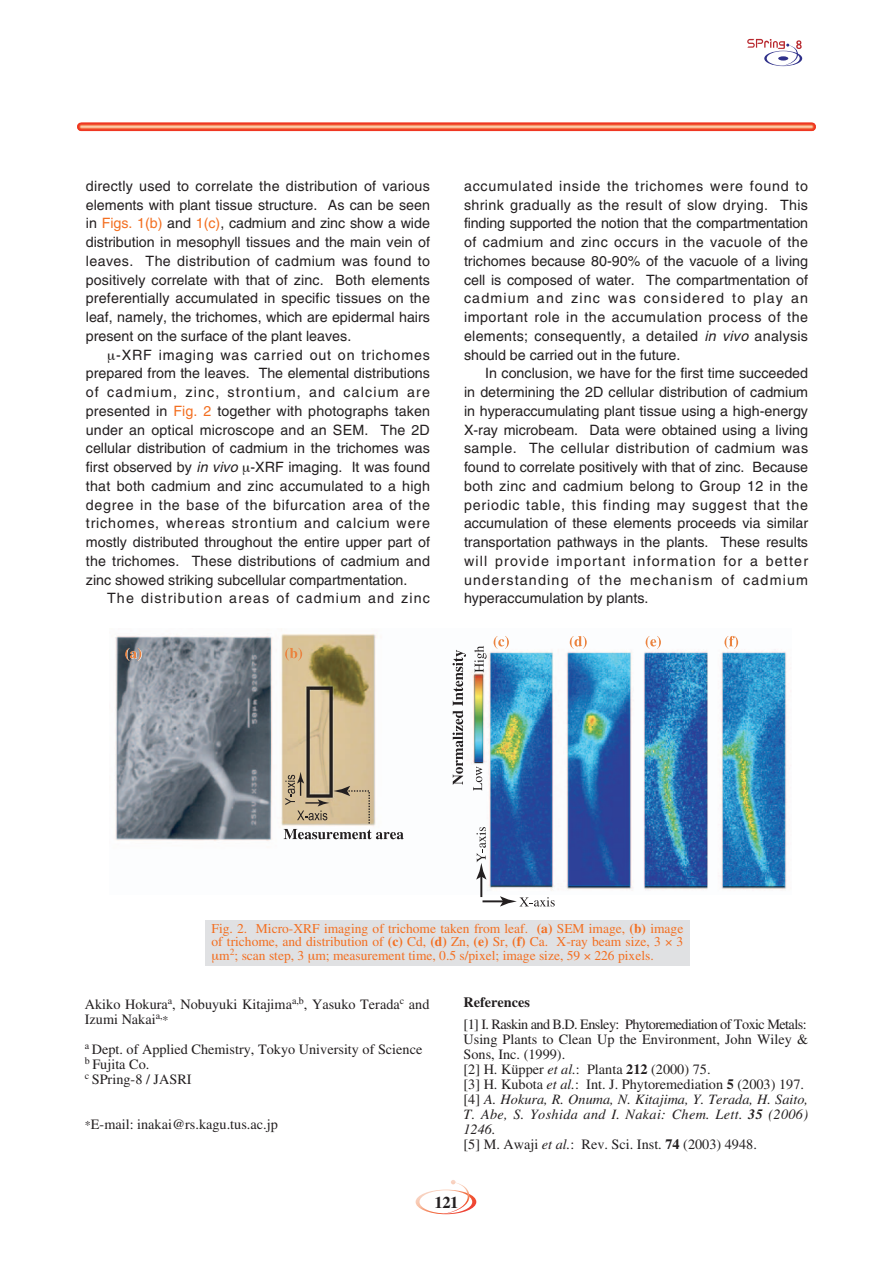
<style>
.page{position:relative;width:893px;height:1263px;background:#fff}
.page>*{position:absolute;margin:0;border:0;box-sizing:border-box;transform-origin:0 0}
.t1{font:700 16.5px "Times";color:#231f20}
.t2{font:14.25px/18.8px "Helvetica";color:#231f20;text-align:justify}
.t3{font:14.25px/15px "Times";color:#231f20}
.t4{font:14.25px "Helvetica";letter-spacing:.08em;color:#231f20}
.t5{font:700 14.25px "Times";color:#231f20}
.t6{font:13.5px "Times";color:#f36f21}
.s1{color:#f36f21}
.s2{font-style:italic}
.s3{font-weight:700}
.s4{font-size:12px}
.s5{font-weight:700;font-style:italic}
</style>
<div class="page">
<svg style="left:415px;top:1180px;width:61px;height:34px"></svg>
<svg style="left:747px;top:39px;width:55px;height:27px"></svg>
<svg style="left:77px;top:122px;width:739px;height:9px"></svg>
<hr style="left:81px;top:125px;width:730px;height:3px;background:#f7966b">
<hr style="left:81px;top:126px;width:730px;height:2px;background:#fbbd96">
<hr style="left:81px;top:126px;width:730px;height:1px;background:#fcd1b0">
<img style="left:115px;top:634px;width:675px;height:261px">
<svg style="left:473px;top:766px;width:9px;height:25px"></svg>
<svg style="left:474px;top:646px;width:12px;height:26px"></svg>
<svg style="left:125px;top:648px;width:17px;height:13px"></svg>
<svg style="left:285px;top:648px;width:17px;height:13px"></svg>
<svg style="left:493px;top:636px;width:16px;height:13px"></svg>
<svg style="left:569px;top:636px;width:17px;height:13px"></svg>
<svg style="left:645px;top:636px;width:16px;height:13px"></svg>
<svg style="left:724px;top:636px;width:14px;height:13px"></svg>
<svg style="left:283px;top:772px;width:120px;height:67px"></svg>
<hr style="left:480px;top:875px;width:2px;height:22px;background:#231f20">
<svg style="left:476px;top:827px;width:10px;height:53px"></svg>
<hr style="left:482px;top:900px;width:22px;height:2px;background:#231f20">
<svg style="left:500px;top:896px;width:54px;height:11px"></svg>
<svg style="left:452px;top:650px;width:14px;height:135px"></svg>
<div style="left:205px;top:921px;width:485px;height:45px;background:#e0e1e3"></div>
<p class="t2" style="left:86px;top:178px;width:345px">directly used to correlate the distribution of various elements with plant tissue structure. As can be seen in <span class="s1">Figs. 1(b)</span> and <span class="s1">1(c)</span>, cadmium and zinc show a wide distribution in mesophyll tissues and the main vein of leaves. The distribution of cadmium was found to positively correlate with that of zinc. Both elements preferentially accumulated in specific tissues on the leaf, namely, the trichomes, which are epidermal hairs present on the surface of the plant leaves.</p>
<p class="t2" style="left:86px;top:347px;width:345px;text-indent:30px">-XRF imaging was carried out on trichomes prepared from the leaves. The elemental distributions of cadmium, zinc, strontium, and calcium are presented in <span class="s1">Fig. 2</span> together with photographs taken under an optical microscope and an SEM. The 2D cellular distribution of cadmium in the trichomes was first observed by <span class="s2">in vivo</span> -XRF imaging. It was found that both cadmium and zinc accumulated to a high degree in the base of the bifurcation area of the trichomes, whereas strontium and calcium were mostly distributed throughout the entire upper part of the trichomes. These distributions of cadmium and zinc showed striking subcellular compartmentation.</p>
<p class="t4" style="left:107px;top:593px;width:324px">The distribution areas of cadmium and zinc</p>
<p class="t2" style="left:464px;top:178px;width:345px">accumulated inside the trichomes were found to shrink gradually as the result of slow drying. This finding supported the notion that the compartmentation of cadmium and zinc occurs in the vacuole of the trichomes because 80-90% of the vacuole of a living cell is composed of water. The compartmentation of cadmium and zinc was considered to play an important role in the accumulation process of the elements; consequently, a detailed <span class="s2">in vivo</span> analysis should be carried out in the future.</p>
<p class="t2" style="left:464px;top:365px;width:345px;text-indent:21px">In conclusion, we have for the first time succeeded in determining the 2D cellular distribution of cadmium in hyperaccumulating plant tissue using a high-energy X-ray microbeam. Data were obtained using a living sample. The cellular distribution of cadmium was found to correlate positively with that of zinc. Because both zinc and cadmium belong to Group 12 in the periodic table, this finding may suggest that the accumulation of these elements proceeds via similar transportation pathways in the plants. These results will provide important information for a better understanding of the mechanism of cadmium hyperaccumulation by plants.</p>
<p class="t6" style="left:211px;top:923px;width:473px">Fig. 2. Micro-XRF imaging of trichome taken from leaf. <span class="s3">(a)</span> SEM image, <span class="s3">(b)</span> image</p>
<p class="t6" style="left:211px;top:937px;width:473px">of trichome, and distribution of <span class="s3">(c)</span> Cd, <span class="s3">(d)</span> Zn, <span class="s3">(e)</span> Sr, <span class="s3">(f)</span> Ca. X-ray beam size, 3 3</p>
<p class="t6" style="left:219px;top:950px;width:436px">m<sup>2</sup>; scan step, 3 m; measurement time, 0.5 s/pixel; image size, 59 226 pixels.</p>
<p class="t3" style="left:85px;top:998px;width:346px">Akiko Hokura<sup>a</sup>, Nobuyuki Kitajima<sup>a,b</sup>, Yasuko Terada<sup>c</sup> and<br>Izumi Nakai<sup>a,</sup><span class="s4">*</span></p>
<p class="t3" style="left:85px;top:1043px;width:339px"><sup>a</sup> Dept. of Applied Chemistry, Tokyo University of Science <sup>b</sup> Fujita Co.<br><sup>c</sup> SPring-8 / JASRI</p>
<p class="t3" style="left:85px;top:1118px;width:194px"><span class="s4">*</span>E-mail: inakai@rs.kagu.tus.ac.jp</p>
<p class="t5" style="left:463px;top:997px;width:68px">References</p>
<p class="t3" style="left:463px;top:1018px;width:346px">[1] I. Raskin and B.D. Ensley: Phytoremediation of Toxic Metals:<br>Using Plants to Clean Up the Environment, John Wiley &amp; Sons, Inc. (1999).<br>[2] H. Küpper <span class="s2">et al.</span>: Planta <span class="s3">212</span> (2000) 75.<br>[3] H. Kubota <span class="s2">et al.</span>: Int. J. Phytoremediation <span class="s3">5</span> (2003) 197. [4] <span class="s2">A. Hokura, R. Onuma, N. Kitajima, Y. Terada, H. Saito, T. Abe, S. Yoshida and I. Nakai: Chem. Lett.</span> <span class="s5">35</span> <span class="s2">(2006)<br>1246.<br></span>[5] M. Awaji <span class="s2">et al.</span>: Rev. Sci. Inst. <span class="s3">74</span> (2003) 4948.</p>
<p class="t1" style="left:434px;top:1196px;width:25px">121</p>
</div>
